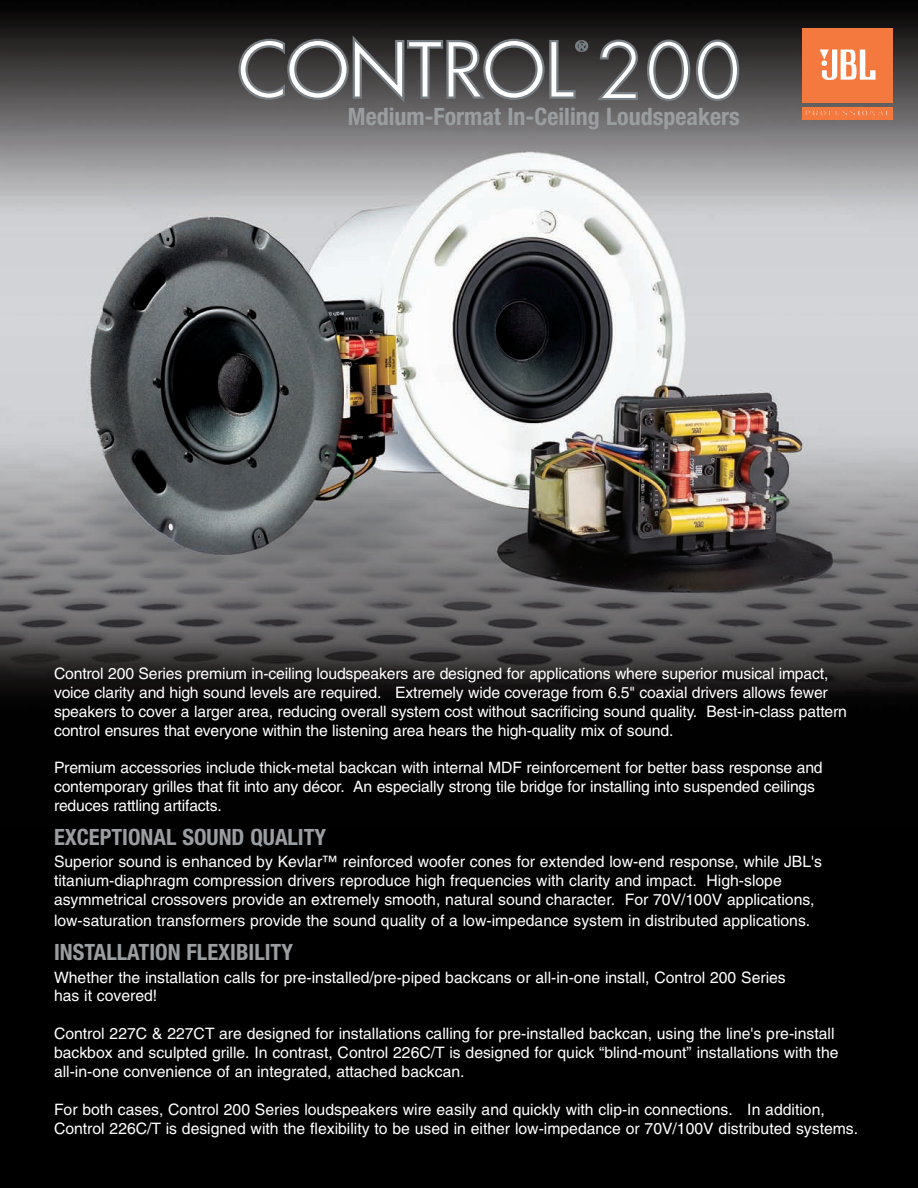
<style>
.page{position:relative;width:918px;height:1188px;background:#fff}
.page>*{position:absolute;margin:0;border:0;box-sizing:border-box;transform-origin:0 0}
.t1{font:700 condensed 24px "Helvetica Neue";color:#9a9ea1}
.t2{font:700 condensed 22.5px "Helvetica Neue";color:#9a9ea1}
.t3{font:15.75px/18.9px "Helvetica";color:#fff}
</style>
<div class="page">
<img style="left:0;top:0;width:918px;height:1188px">
<div style="left:802px;top:107px;width:90px;height:12px;background:#f4793e"></div>
<div style="left:802px;top:28px;width:90px;height:75px;background:#f4793e"></div>
<svg style="left:820px;top:50px;width:56px;height:30px"></svg>
<svg style="left:805px;top:110px;width:82px;height:6px"></svg>
<svg style="left:238px;top:36px;width:350px;height:67px;background:#6b6a6b"></svg>
<svg style="left:597px;top:40px;width:41px;height:60px"></svg>
<svg style="left:647px;top:40px;width:43px;height:61px"></svg>
<svg style="left:696px;top:40px;width:43px;height:61px"></svg>
<h1 class="t1" style="left:348px;top:108px;width:393px">Medium-Format In-Ceiling Loudspeakers</h1>
<p class="t3" style="left:54px;top:665px;width:794px">Control 200 Series premium in-ceiling loudspeakers are designed for applications where superior musical impact, voice clarity and high sound levels are required. Extremely wide coverage from 6.5" coaxial drivers allows fewer speakers to cover a larger area, reducing overall system cost without sacrificing sound quality. Best-in-class pattern control ensures that everyone within the listening area hears the high-quality mix of sound.</p>
<p class="t3" style="left:54px;top:760px;width:770px">Premium accessories include thick-metal backcan with internal MDF reinforcement for better bass response and contemporary grilles that fit into any décor. An especially strong tile bridge for installing into suspended ceilings reduces rattling artifacts.</p>
<h2 class="t2" style="left:54px;top:829px;width:274px">EXCEPTIONAL SOUND QUALITY</h2>
<p class="t3" style="left:54px;top:854px;width:770px">Superior sound is enhanced by Kevlar™ reinforced woofer cones for extended low-end response, while JBL's titanium-diaphragm compression drivers reproduce high frequencies with clarity and impact. High-slope asymmetrical crossovers provide an extremely smooth, natural sound character. For 70V/100V applications,</p>
<p class="t3" style="left:54px;top:912px;width:758px">low-saturation transformers provide the sound quality of a low-impedance system in distributed applications.</p>
<h2 class="t2" style="left:54px;top:944px;width:241px">INSTALLATION FLEXIBILITY</h2>
<p class="t3" style="left:54px;top:969px;width:733px">Whether the installation calls for pre-installed/pre-piped backcans or all-in-one install, Control 200 Series has it covered!</p>
<p class="t3" style="left:54px;top:1026px;width:786px">Control 227C &amp; 227CT are designed for installations calling for pre-installed backcan, using the line's pre-install backbox and sculpted grille. In contrast, Control 226C/T is designed for quick “blind-mount” installations with the all-in-one convenience of an integrated, attached backcan.</p>
<p class="t3" style="left:54px;top:1101px;width:806px">For both cases, Control 200 Series loudspeakers wire easily and quickly with clip-in connections. In addition,<br>Control 226C/T is designed with the flexibility to be used in either low-impedance or 70V/100V distributed systems.</p>
</div>
